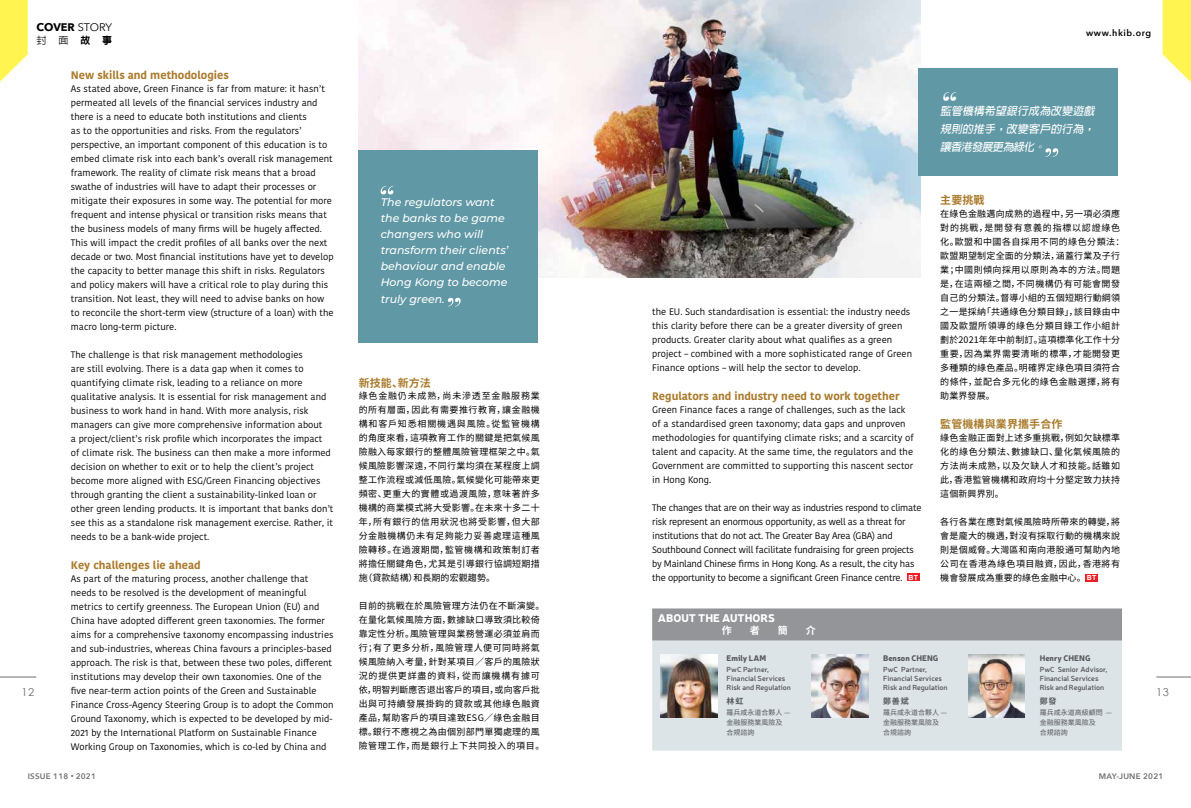
<style>
.page{position:relative;width:1191px;height:808px;background:#fff}
.page>*{position:absolute;margin:0;border:0;box-sizing:border-box;transform-origin:0 0}
.t1{font:italic 700 30px "Bodoni Svty Two ITCTT";color:#fff}
.t2{font:italic 500 11px/16px "Montserrat";color:#fff}
.t3{font:700 11px "Kohinoor Bangla";color:#aa7b2c}
.t4{font:italic 700 11px/18.2px "AR Hei B5";color:#fff;text-align:justify}
.t5{font:700 11px "Source Han Sans CN";letter-spacing:.01em;color:#aa7b2c}
.t6{font:900 11px "Neris";color:#fff}
.t7{font:700 11px "Avenir Next";letter-spacing:-.005em;color:#000}
.t8{font:11px "Century Gothic";color:#6d6e71}
.t9{font:500 10px "AR Hei B5";color:#000}
.t10{font:700 10px "Source Han Sans CN";color:#fff}
.t11{font:9.4px/14px "Kohinoor Bangla";color:#000}
.t12{font:9.4px/14px "Kohinoor Bangla";letter-spacing:-.025em;color:#000}
.t13{font:9px/14px "Source Han Sans CN";letter-spacing:.035em;color:#000;text-align:justify}
.t14{font:600 9px "Avenir Next";letter-spacing:.065em;color:#000}
.t15{font:900 8px "Neris";color:#58595b}
.t16{font:600 8px "Avenir Next";letter-spacing:.03em;color:#6d6e71}
.t17{font:700 8px "Source Han Sans CN";letter-spacing:.1em;color:#58595b}
.t18{font:600 7.3px/9px "Neris";color:#58595b}
.t19{font:7px/10px "Source Han Sans CN";color:#58595b}
.s1{font-weight:400}
.s2{font-weight:800}
.s3{font-family:"Arial";font-weight:700;font-size:7px;color:#fff}
.s4{font-size:6px}
</style>
<div class="page">
<hr style="left:1156px;top:676px;width:35px;height:1px;background:#6d6e71">
<hr style="left:0;top:676px;width:36px;height:1px;background:#6d6e71">
<svg style="left:0;top:0;width:28px;height:82px"></svg>
<svg style="left:1162px;top:0;width:29px;height:82px"></svg>
<div style="left:907px;top:573px;width:12px;height:8px;background:#ed1d24"></div>
<div style="left:1085px;top:574px;width:12px;height:8px;background:#ed1d24"></div>
<img style="left:358px;top:0;width:562px;height:277px">
<div style="left:652px;top:608px;width:470px;height:33px;background:#939598"></div>
<div style="left:652px;top:641px;width:470px;height:110px;background:#dce4e7"></div>
<img style="left:660px;top:655px;width:57px;height:62px">
<img style="left:811px;top:655px;width:57px;height:62px">
<img style="left:968px;top:655px;width:57px;height:62px">
<div style="left:918px;top:68px;width:200px;height:108px;background:#6098a5"></div>
<svg style="left:1045px;top:148px;width:13px;height:9px"></svg>
<div style="left:358px;top:150px;width:179px;height:192px;background:#6098a5"></div>
<svg style="left:380px;top:186px;width:14px;height:8px"></svg>
<svg style="left:447px;top:298px;width:14px;height:8px"></svg>
<p class="t7" style="left:37px;top:17px;width:77px">COVER <span class="s1">STORY</span></p>
<p class="t9" style="left:37px;top:35px;width:77px">封面<span class="s2">故事</span></p>
<p class="t14" style="left:1086px;top:25px;width:67px">www.hkib.org</p>
<p class="t3" style="left:71px;top:65px;width:159px">New skills and methodologies</p>
<p class="t11" style="left:71px;top:81px;width:264px">As stated above, Green Finance is far from mature: it hasn’t permeated all levels of the financial services industry and there is a need to educate both institutions and clients<br>as to the opportunities and risks. From the regulators’ perspective, an important component of this education is to embed climate risk into each bank’s overall risk management framework. The reality of climate risk means that a broad swathe of industries will have to adapt their processes or mitigate their exposures in some way. The potential for more frequent and intense physical or transition risks means that the business models of many firms will be hugely affected.<br>This will impact the credit profiles of all banks over the next decade or two. Most financial institutions have yet to develop the capacity to better manage this shift in risks. Regulators and policy makers will have a critical role to play during this transition. Not least, they will need to advise banks on how to reconcile the short-term view (structure of a loan) with the macro long-term picture.</p>
<p class="t11" style="left:71px;top:347px;width:264px">The challenge is that risk management methodologies<br>are still evolving. There is a data gap when it comes to quantifying climate risk, leading to a reliance on more qualitative analysis. It is essential for risk management and business to work hand in hand. With more analysis, risk managers can give more comprehensive information about<br>a project/client’s risk profile which incorporates the impact<br>of climate risk. The business can then make a more informed decision on whether to exit or to help the client’s project become more aligned with ESG/Green Financing objectives through granting the client a sustainability-linked loan or other green lending products. It is important that banks don’t see this as a standalone risk management exercise. Rather, it needs to be a bank-wide project.</p>
<p class="t3" style="left:71px;top:555px;width:131px">Key challenges lie ahead</p>
<p class="t11" style="left:71px;top:571px;width:264px">As part of the maturing process, another challenge that needs to be resolved is the development of meaningful metrics to certify greenness. The European Union (EU) and China have adopted different green taxonomies. The former aims for a comprehensive taxonomy encompassing industries and sub-industries, whereas China favours a principles-based approach. The risk is that, between these two poles, different institutions may develop their own taxonomies. One of the five near-term action points of the Green and Sustainable Finance Cross-Agency Steering Group is to adopt the Common Ground Taxonomy, which is expected to be developed by mid-2021 by the International Platform on Sustainable Finance Working Group on Taxonomies, which is co-led by China and</p>
<h1 class="t1" style="left:939px;top:78px;width:26px">“</h1>
<p class="t4" style="left:940px;top:102px;width:158px">監管機構希望銀行成為改變遊戲規則的推手，改變客戶的行為，讓香港發展更為綠化。</p>
<p class="t5" style="left:940px;top:194px;width:46px">主要挑戰</p>
<p class="t13" style="left:940px;top:207px;width:186px;text-align:left">在綠色金融邁向成熟的過程中，另一項必須應對的挑戰，是開發有意義的指標以認證綠色化。歐盟和中國各自採用不同的綠色分類法：歐盟期望制定全面的分類法，涵蓋行業及子行業；中國則傾向採用以原則為本的方法。問題是，在這兩極之間，不同機構仍有可能會開發自己的分類法。督導小組的五個短期行動綱領之一是採納「共通綠色分類目錄」，該目錄由中國及歐盟所領導的綠色分類目錄工作小組計劃於2021年年中前制訂。這項標準化工作十分重要，因為業界需要清晰的標準，才能開發更多種類的綠色產品。明確界定綠色項目須符合的條件，並配合多元化的綠色金融選擇，將有助業界發展。</p>
<p class="t5" style="left:940px;top:418px;width:124px">監管機構與業界攜手合作</p>
<p class="t13" style="left:940px;top:431px;width:181px">綠色金融正面對上述多重挑戰，例如欠缺標準化的綠色分類法、數據缺口、量化氣候風險的方法尚未成熟，以及欠缺人才和技能。話雖如此，香港監管機構和政府均十分堅定致力扶持這個新興界別。</p>
<p class="t13" style="left:940px;top:514px;width:181px">各行各業在應對氣候風險時所帶來的轉變，將會是龐大的機遇，對沒有採取行動的機構來說則是個威脅。大灣區和南向港股通可幫助內地公司在香港為綠色項目融資，因此，香港將有機會發展成為重要的綠色金融中心。 <span class="s3">BT</span></p>
<p class="t2" style="left:381px;top:193px;width:129px">The regulators want the banks to be game changers who will transform their clients’ behaviour and enable<br>Hong Kong to become</p>
<p class="t2" style="left:381px;top:291px;width:66px">truly green.</p>
<p class="t11" style="left:652px;top:304px;width:261px">the EU. Such standardisation is essential: the industry needs this clarity before there can be a greater diversity of green products. Greater clarity about what qualifies as a green project – combined with a more sophisticated range of Green Finance options – will help the sector to develop.</p>
<p class="t3" style="left:652px;top:387px;width:249px">Regulators and industry need to work together</p>
<p class="t11" style="left:652px;top:402px;width:263px">Green Finance faces a range of challenges, such as the lack of a standardised green taxonomy; data gaps and unproven methodologies for quantifying climate risks; and a scarcity of talent and capacity. At the same time, the regulators and the Government are committed to supporting this nascent sector in Hong Kong.</p>
<p class="t12" style="left:652px;top:500px;width:271px">The changes that are on their way as industries respond to climate risk represent an enormous opportunity, as well as a threat for institutions that do not act. The Greater Bay Area (GBA) and Southbound Connect will facilitate fundraising for green projects by Mainland Chinese firms in Hong Kong. As a result, the city has the opportunity to become a significant Green Finance centre. <sup>BT</sup></p>
<p class="t5" style="left:359px;top:376px;width:74px">新技能、新方法</p>
<p class="t13" style="left:359px;top:389px;width:183px">綠色金融仍未成熟，尚未滲透至金融服務業的所有層面，因此有需要推行教育，讓金融機構和客戶知悉相關機遇與風險。從監管機構的角度來看，這項教育工作的關鍵是把氣候風險融入每家銀行的整體風險管理框架之中。氣候風險影響深遠，不同行業均須在某程度上調整工作流程或減低風險。氣候變化可能帶來更頻密、更重大的實體或過渡風險，意味著許多機構的商業模式將大受影響。在未來十多二十年，所有銀行的信用狀況也將受影響，但大部分金融機構仍未有足夠能力妥善處理這種風險轉移。在過渡期間，監管機構和政策制訂者將擔任關鍵角色，尤其是引導銀行協調短期措施（貸款結構）和長期的宏觀趨勢。</p>
<p class="t13" style="left:359px;top:599px;width:187px;text-align:left">目前的挑戰在於風險管理方法仍在不斷演變。在量化氣候風險方面，數據缺口導致須比較倚靠定性分析。風險管理與業務營運必須並肩而行；有了更多分析，風險管理人便可同時將氣候風險納入考量，針對某項目／客戶的風險狀況的提供更詳盡的資料，從而讓機構有據可依，明智判斷應否退出客戶的項目，或向客戶批出與可持續發展掛鈎的貸款或其他綠色融資產品，幫助客戶的項目達致ESG／綠色金融目標。銀行不應視之為由個別部門單獨處理的風險管理工作，而是銀行上下共同投入的項目。</p>
<p class="t6" style="left:658px;top:610px;width:118px">ABOUT THE AUTHORS</p>
<p class="t10" style="left:722px;top:624px;width:11px">作</p>
<p class="t10" style="left:750px;top:624px;width:11px">者</p>
<p class="t10" style="left:778px;top:624px;width:11px">簡</p>
<p class="t10" style="left:806px;top:624px;width:11px">介</p>
<p class="t15" style="left:726px;top:652px;width:41px">Emily LAM</p>
<p class="t18" style="left:726px;top:665px;width:66px">PwC Partner,<br>Financial Services<br>Risk and Regulation</p>
<p class="t17" style="left:726px;top:697px;width:18px">林虹</p>
<p class="t19" style="left:726px;top:708px;width:65px">羅兵咸永道合夥人 —金融服務業風險及合規諮詢</p>
<p class="t15" style="left:883px;top:652px;width:57px">Benson CHENG</p>
<p class="t18" style="left:883px;top:665px;width:66px">PwC Partner,<br>Financial Services<br>Risk and Regulation</p>
<p class="t17" style="left:883px;top:697px;width:27px">鄭善斌</p>
<p class="t19" style="left:883px;top:708px;width:65px">羅兵咸永道合夥人 —金融服務業風險及合規諮詢</p>
<p class="t15" style="left:1039px;top:652px;width:52px">Henry CHENG</p>
<p class="t18" style="left:1039px;top:665px;width:69px">PwC Senior Advisor,<br>Financial Services<br>Risk and Regulation</p>
<p class="t17" style="left:1039px;top:697px;width:18px">鄭發</p>
<p class="t19" style="left:1039px;top:708px;width:74px">羅兵咸永道高級顧問 —金融服務業風險及<br>合規諮詢</p>
<p class="t8" style="left:22px;top:685px;width:14px">12</p>
<p class="t8" style="left:1156px;top:685px;width:14px">13</p>
<p class="t16" style="left:28px;top:769px;width:70px">ISSUE 118 <span class="s4">•</span> 2021</p>
<p class="t16" style="left:1099px;top:769px;width:66px">MAY-JUNE 2021</p>
</div>
